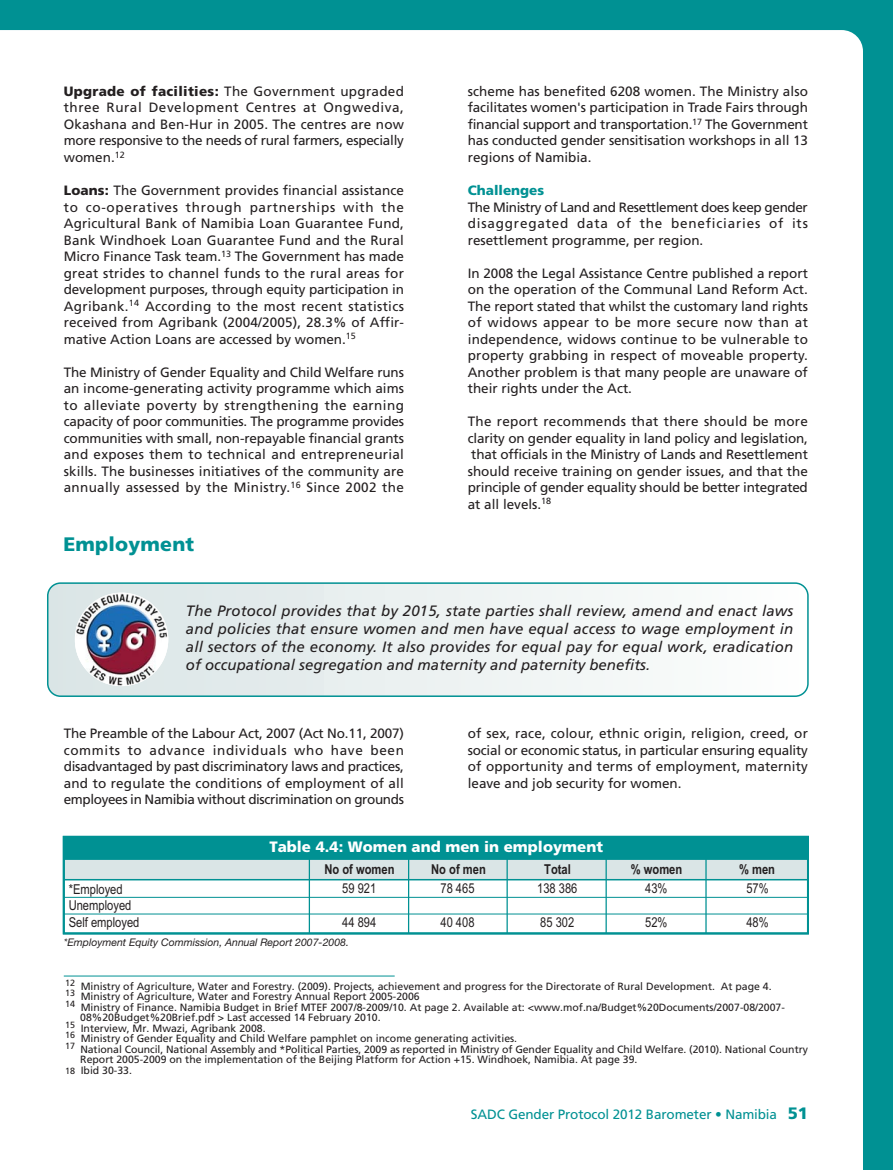
<style>
.page{position:relative;width:893px;height:1170px;background:#fff}
.page>*{position:absolute;margin:0;border:0;box-sizing:border-box;transform-origin:0 0}
.t1{font:900 19.5px "Frutiger LT Std";letter-spacing:.01em;color:#009193}
.t2{font:italic 15px/18px "Frutiger LT Std";color:#231f20;text-align:justify}
.t3{font:900 15px "Frutiger LT Std";color:#fff}
.t4{font:13.65px/16.6px "Arial Narrow";color:#231f20}
.t5{font:700 13.65px "Arial Narrow";color:#231f20}
.t6{font:13.5px/16.5px "Frutiger LT Std";color:#231f20;text-align:justify}
.t7{font:13.5px "Frutiger LT Std";letter-spacing:-.01em;color:#009193}
.t8{font:900 13.5px "Frutiger LT Std";color:#009193}
.t9{font:10.5px "Frutiger LT Std";color:#231f20}
.t10{font:italic 10.5px "Helvetica Neue";color:#231f20}
.s1{font-weight:900}
.s2{font-size:9px}
.s3{font-weight:900;font-size:16.5px}
</style>
<div class="page">
<div style="left:0;top:0;width:893px;height:1169px;background:#009193"></div>
<div style="left:0;top:30px;width:863px;height:1139px;background:#fff"></div>
<div style="left:48px;top:583px;width:276px;height:113px;background:#e1eaeb"></div>
<svg style="left:324px;top:583px;width:483px;height:113px;background:#f2f6f5"></svg>
<hr style="left:807px;top:583px;width:1px;height:113px;background:#fff">
<div style="left:47px;top:582px;width:762px;height:115px;border:2px solid #009193;border-radius:13px"></div>
<img style="left:75px;top:593px;width:93px;height:93px;border-radius:50%">
<div style="left:63px;top:835px;width:746px;height:99px;background:#fff"></div>
<div style="left:63px;top:857px;width:746px;height:23px;background:#dae5e6;border:2px solid #009193"></div>
<div style="left:63px;top:836px;width:746px;height:23px;background:#009193"></div>
<div style="left:63px;top:835px;width:746px;height:99px;border:2px solid #009193"></div>
<hr style="left:64px;top:913px;width:744px;height:1px;background:#009193">
<hr style="left:64px;top:896px;width:744px;height:1px;background:#009193">
<hr style="left:506px;top:858px;width:2px;height:75px;background:#009193">
<hr style="left:309px;top:858px;width:1px;height:75px;background:#009193">
<hr style="left:408px;top:858px;width:1px;height:75px;background:#009193">
<hr style="left:807px;top:858px;width:1px;height:75px;background:#009193">
<hr style="left:705px;top:858px;width:2px;height:75px;background:#009193">
<hr style="left:605px;top:858px;width:2px;height:75px;background:#009193">
<hr style="left:64px;top:975px;width:331px;height:1px;background:#009193">
<p class="t6" style="left:64px;top:84px;width:342px"><span class="s1">Upgrade of facilities:</span> The Government upgraded three Rural Development Centres at Ongwediva, Okashana and Ben-Hur in 2005. The centres are now more responsive to the needs of rural farmers, especially women.<sup>12</sup></p>
<p class="t6" style="left:64px;top:183px;width:342px"><span class="s1">Loans:</span> The Government provides financial assistance to co-operatives through partnerships with the Agricultural Bank of Namibia Loan Guarantee Fund, Bank Windhoek Loan Guarantee Fund and the Rural Micro Finance Task team.<sup>13</sup> The Government has made great strides to channel funds to the rural areas for development purposes, through equity participation in Agribank.<sup>14</sup> According to the most recent statistics received from Agribank (2004/2005), 28.3% of Affir&shy;mative Action Loans are accessed by women.<sup>15</sup></p>
<p class="t6" style="left:64px;top:364px;width:342px">The Ministry of Gender Equality and Child Welfare runs an income-generating activity programme which aims to alleviate poverty by strengthening the earning capacity of poor communities. The programme provides communities with small, non-repayable financial grants and exposes them to technical and entrepreneurial skills. The businesses initiatives of the community are annually assessed by the Ministry.<sup>16</sup> Since 2002 the</p>
<h1 class="t1" style="left:64px;top:535px;width:132px">Employment</h1>
<p class="t6" style="left:468px;top:84px;width:342px">scheme has benefited 6208 women. The Ministry also facilitates women's participation in Trade Fairs through financial support and transportation.<sup>17</sup> The Government has conducted gender sensitisation workshops in all 13 regions of Namibia.</p>
<p class="t8" style="left:468px;top:184px;width:78px">Challenges</p>
<p class="t6" style="left:468px;top:199px;width:342px">The Ministry of Land and Resettlement does keep gender disaggregated data of the beneficiaries of its resettlement programme, per region.</p>
<p class="t6" style="left:468px;top:265px;width:342px">In 2008 the Legal Assistance Centre published a report on the operation of the Communal Land Reform Act.<br>The report stated that whilst the customary land rights of widows appear to be more secure now than at independence, widows continue to be vulnerable to property grabbing in respect of moveable property.<br>Another problem is that many people are unaware of their rights under the Act.</p>
<p class="t6" style="left:468px;top:414px;width:342px">The report recommends that there should be more clarity on gender equality in land policy and legislation, that officials in the Ministry of Lands and Resettlement should receive training on gender issues, and that the principle of gender equality should be better integrated at all levels.<sup>18</sup></p>
<p class="t2" style="left:186px;top:602px;width:609px">The Protocol provides that by 2015, state parties shall review, amend and enact laws and policies that ensure women and men have equal access to wage employment in all sectors of the economy. It also provides for equal pay for equal work, eradication of occupational segregation and maternity and paternity benefits.</p>
<p class="t6" style="left:64px;top:726px;width:342px">The Preamble of the Labour Act, 2007 (Act No.11, 2007) commits to advance individuals who have been disadvantaged by past discriminatory laws and practices, and to regulate the conditions of employment of all employees in Namibia without discrimination on grounds</p>
<p class="t6" style="left:468px;top:726px;width:342px">of sex, race, colour, ethnic origin, religion, creed, or social or economic status, in particular ensuring equality of opportunity and terms of employment, maternity leave and job security for women.</p>
<p class="t3" style="left:269px;top:840px;width:335px">Table 4.4: Women and men in employment</p>
<p class="t4" style="left:69px;top:881px;width:72px">*Employed<br>Unemployed<br>Self employed</p>
<p class="t5" style="left:324px;top:864px;width:72px">No of women</p>
<p class="t5" style="left:431px;top:864px;width:56px">No of men</p>
<p class="t5" style="left:544px;top:864px;width:28px">Total</p>
<p class="t5" style="left:631px;top:864px;width:53px">% women</p>
<p class="t5" style="left:739px;top:864px;width:38px">% men</p>
<p class="t4" style="left:342px;top:881px;width:36px">59 921</p>
<p class="t4" style="left:342px;top:914px;width:36px">44 894</p>
<p class="t4" style="left:440px;top:881px;width:36px">78 465</p>
<p class="t4" style="left:440px;top:914px;width:36px">40 408</p>
<p class="t4" style="left:537px;top:881px;width:42px">138 386</p>
<p class="t4" style="left:540px;top:914px;width:36px">85 302</p>
<p class="t4" style="left:645px;top:881px;width:24px">43%</p>
<p class="t4" style="left:645px;top:914px;width:24px">52%</p>
<p class="t4" style="left:746px;top:881px;width:24px">57%</p>
<p class="t4" style="left:746px;top:914px;width:24px">48%</p>
<p class="t10" style="left:64px;top:938px;width:287px">*Employment Equity Commission, Annual Report 2007-2008.</p>
<p class="t9" style="left:65px;top:981px;width:708px"><sup>12</sup> Ministry of Agriculture, Water and Forestry. (2009). Projects, achievement and progress for the Directorate of Rural Development. At page 4.</p>
<p class="t9" style="left:65px;top:992px;width:356px"><sup>13</sup> Ministry of Agriculture, Water and Forestry Annual Report 2005-2006</p>
<p class="t9" style="left:65px;top:1002px;width:721px"><sup>14</sup> Ministry of Finance. Namibia Budget in Brief MTEF 2007/8-2009/10. At page 2. Available at: &lt;www.mof.na/Budget%20Documents/2007-08/2007-</p>
<p class="t9" style="left:80px;top:1013px;width:302px">08%20Budget%20Brief.pdf &gt; Last accessed 14 February 2010.</p>
<p class="t9" style="left:65px;top:1023px;width:202px"><sup>15</sup> Interview, Mr. Mwazi, Agribank 2008.</p>
<p class="t9" style="left:65px;top:1034px;width:453px"><sup>16</sup> Ministry of Gender Equality and Child Welfare pamphlet on income generating activities.</p>
<p class="t9" style="left:65px;top:1044px;width:744px"><sup>17</sup> National Council, National Assembly and *Political Parties, 2009 as reported in Ministry of Gender Equality and Child Welfare. (2010). National Country</p>
<p class="t9" style="left:80px;top:1055px;width:559px">Report 2005-2009 on the implementation of the Beijing Platform for Action +15. Windhoek, Namibia. At page 39.</p>
<p class="t9" style="left:65px;top:1065px;width:68px"><span class="s2">18</span> Ibid 30-33.</p>
<p class="t7" style="left:471px;top:1108px;width:338px">SADC Gender Protocol 2012 Barometer • Namibia <span class="s3">51</span></p>
</div>
